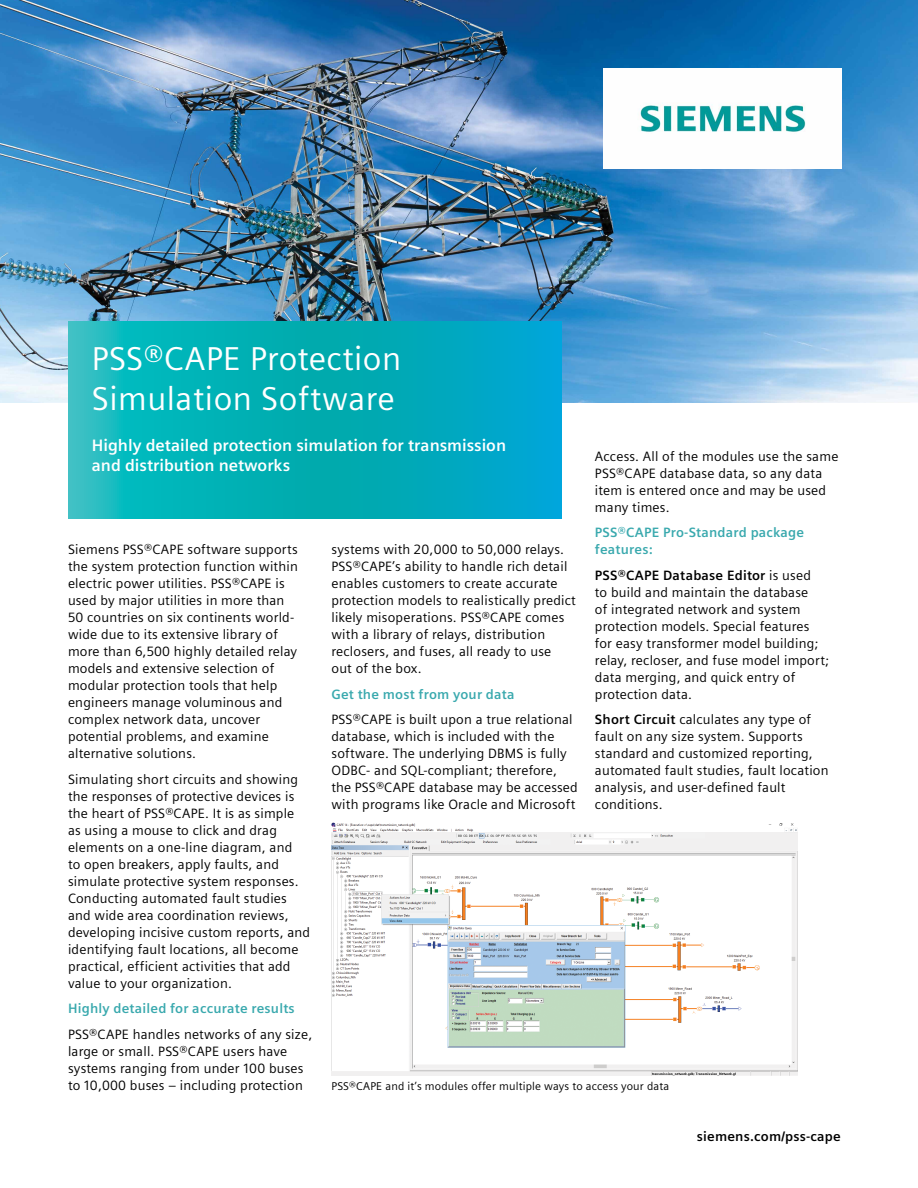
<style>
.page{position:relative;width:918px;height:1188px;background:#fff}
.page>*{position:absolute;margin:0;border:0;box-sizing:border-box;transform-origin:0 0}
.t1{font:33px/39.6px "Siemens Sans";letter-spacing:.015em;color:#fff}
.t2{font:700 16.5px/19.8px "Siemens Sans";color:#fff}
.t3{font:13.5px/17px "Siemens Sans";letter-spacing:.015em;color:#000}
.t4{font:700 13.5px/17px "Siemens Sans";letter-spacing:.015em;color:#3aa9ae}
.t5{font:700 13.5px "Siemens Sans";letter-spacing:.015em;color:#000}
.t6{font:11.25px "Siemens Sans";letter-spacing:.015em;color:#000}
.s1{font-weight:700}
</style>
<div class="page">
<img style="left:0;top:0;width:918px;height:403px">
<svg style="left:68px;top:321px;width:493px;height:198px;background:#04aebb"></svg>
<img style="left:603px;top:68px;width:238px;height:101px">
<img style="left:332px;top:823px;width:466px;height:253px">
<h1 class="t1" style="left:92px;top:339px;width:311px">PSS®CAPE Protection<br>Simulation Software</h1>
<p class="t2" style="left:92px;top:436px;width:416px">Highly detailed protection simulation for transmission and distribution networks</p>
<p class="t3" style="left:595px;top:448px;width:245px">Access. All of the modules use the same<br>PSS®CAPE database data, so any data item is entered once and may be used many times.</p>
<p class="t4" style="left:595px;top:524px;width:211px">PSS®CAPE Pro-Standard package features:</p>
<p class="t3" style="left:595px;top:567px;width:236px"><span class="s1">PSS®CAPE Database Editor</span> is used<br>to build and maintain the database<br>of integrated network and system protection models. Special features for easy transformer model building; relay, recloser, and fuse model import; data merging, and quick entry of protection data.</p>
<p class="t3" style="left:595px;top:711px;width:235px"><span class="s1">Short Circuit</span> calculates any type of fault on any size system. Supports standard and customized reporting, automated fault studies, fault location analysis, and user-defined fault conditions.</p>
<p class="t3" style="left:68px;top:541px;width:231px">Siemens PSS®CAPE software supports the system protection function within electric power utilities. PSS®CAPE is used by major utilities in more than 50 countries on six continents world&shy;wide due to its extensive library of more than 6,500 highly detailed relay models and extensive selection of modular protection tools that help engineers manage voluminous and complex network data, uncover potential problems, and examine alternative solutions.</p>
<p class="t3" style="left:68px;top:771px;width:244px">Simulating short circuits and showing the responses of protective devices is the heart of PSS®CAPE. It is as simple as using a mouse to click and drag elements on a one-line diagram, and<br>to open breakers, apply faults, and simulate protective system responses.<br>Conducting automated fault studies and wide area coordination reviews, developing incisive custom reports, and identifying fault locations, all become practical, efficient activities that add value to your organization.</p>
<p class="t4" style="left:68px;top:1000px;width:228px">Highly detailed for accurate results</p>
<p class="t3" style="left:68px;top:1026px;width:246px">PSS®CAPE handles networks of any size, large or small. PSS®CAPE users have systems ranging from under 100 buses to 10,000 buses – including protection</p>
<p class="t3" style="left:332px;top:541px;width:246px">systems with 20,000 to 50,000 relays.<br>PSS®CAPE’s ability to handle rich detail enables customers to create accurate protection models to realistically predict likely misoperations. PSS®CAPE comes with a library of relays, distribution reclosers, and fuses, all ready to use<br>out of the box.</p>
<p class="t4" style="left:332px;top:686px;width:185px">Get the most from your data</p>
<p class="t3" style="left:332px;top:711px;width:248px">PSS®CAPE is built upon a true relational database, which is included with the software. The underlying DBMS is fully ODBC- and SQL-compliant; therefore, the PSS®CAPE database may be accessed with programs like Oracle and Microsoft</p>
<p class="t6" style="left:332px;top:1080px;width:339px">PSS®CAPE and it’s modules offer multiple ways to access your data</p>
<p class="t5" style="left:697px;top:1129px;width:145px">siemens.com/pss-cape</p>
</div>
